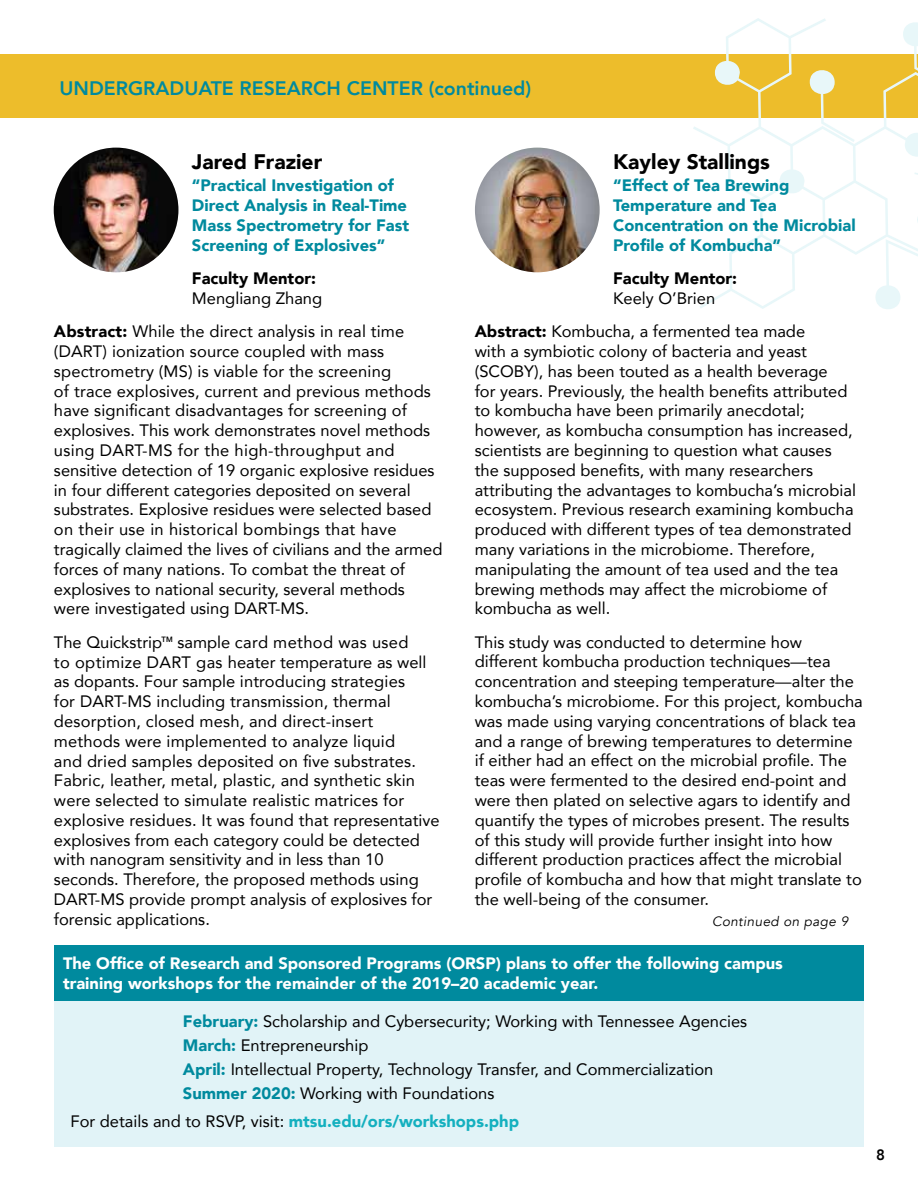
<style>
.page{position:relative;width:918px;height:1188px;background:#fff}
.page>*{position:absolute;margin:0;border:0;box-sizing:border-box;transform-origin:0 0}
.t1{font:900 21px "Avenir";color:#000}
.t2{font:800 19.5px "Avenir";color:#008a9e}
.t3{font:16.5px/19.8px "Avenir";color:#000}
.t4{font:900 16.5px/19.8px "Avenir";color:#008a9e}
.t5{font:900 16.5px/19.8px "Avenir";color:#fff}
.t6{font:900 16.5px "Avenir";color:#000}
.t7{font:800 15px "Avenir";color:#000}
.t8{font:italic 13.5px "Avenir";letter-spacing:.03em;color:#000}
.s1{font-weight:900}
.s2{color:#fff}
.s3{font-weight:900;color:#008a9e}
.s4{font-weight:900;color:#14b0bf}
</style>
<div class="page">
<div style="left:0;top:54px;width:918px;height:64px;background:#edbd2b"></div>
<svg style="left:693px;top:18px;width:210px;height:291px"></svg>
<svg style="left:903px;top:22px;width:15px;height:60px"></svg>
<svg style="left:810px;top:67px;width:45px;height:75px"></svg>
<svg style="left:875px;top:114px;width:43px;height:195px"></svg>
<img style="left:54px;top:148px;width:124px;height:124px;border-radius:62px">
<img style="left:475px;top:148px;width:125px;height:124px;border-radius:62px">
<div style="left:54px;top:945px;width:810px;height:202px;background:#e1f3f7"></div>
<div style="left:54px;top:945px;width:810px;height:56px;background:#008a9e"></div>
<p class="t2" style="left:59px;top:73px;width:473px">UNDERGRADUATE RESEARCH CENTER (continued)</p>
<p class="t1" style="left:192px;top:143px;width:132px">Jared Frazier</p>
<p class="t4" style="left:192px;top:175px;width:219px">“Practical Investigation of<br>Direct Analysis in Real-Time<br>Mass Spectrometry for Fast<br>Screening of Explosives”</p>
<p class="t6" style="left:192px;top:264px;width:126px">Faculty Mentor:</p>
<p class="t3" style="left:54px;top:281px;width:352px;line-height:33.3px;text-indent:138px">Mengliang Zhang<br><span class="s1">Abstract:</span> While the direct analysis in real time</p>
<p class="t3" style="left:54px;top:341px;width:390px">(DART) ionization source coupled with mass spectrometry (MS) is viable for the screening<br>of trace explosives, current and previous methods have significant disadvantages for screening of explosives. This work demonstrates novel methods using DART-MS for the high-throughput and sensitive detection of 19 organic explosive residues in four different categories deposited on several substrates. Explosive residues were selected based on their use in historical bombings that have tragically claimed the lives of civilians and the armed forces of many nations. To combat the threat of explosives to national security, several methods were investigated using DART-MS.</p>
<p class="t3" style="left:54px;top:632px;width:387px">The Quickstrip<sup>TM</sup> sample card method was used<br>to optimize DART gas heater temperature as well as dopants. Four sample introducing strategies<br>for DART-MS including transmission, thermal desorption, closed mesh, and direct-insert methods were implemented to analyze liquid<br>and dried samples deposited on five substrates.<br>Fabric, leather, metal, plastic, and synthetic skin were selected to simulate realistic matrices for explosive residues. It was found that representative explosives from each category could be detected with nanogram sensitivity and in less than 10 seconds. Therefore, the proposed methods using DART-MS provide prompt analysis of explosives for forensic applications.</p>
<p class="t1" style="left:613px;top:143px;width:158px">Kayley Stallings</p>
<p class="t4" style="left:613px;top:175px;width:244px">“Effect of Tea Brewing<br>Temperature and Tea<br>Concentration on the Microbial<br>Profile of Kombucha”</p>
<p class="t6" style="left:613px;top:264px;width:126px">Faculty Mentor:</p>
<p class="t3" style="left:475px;top:281px;width:332px;line-height:33.3px;text-indent:138px">Keely O’Brien<br><span class="s1">Abstract:</span> Kombucha, a fermented tea made</p>
<p class="t3" style="left:475px;top:341px;width:383px">with a symbiotic colony of bacteria and yeast (SCOBY), has been touted as a health beverage<br>for years. Previously, the health benefits attributed to kombucha have been primarily anecdotal; however, as kombucha consumption has increased, scientists are beginning to question what causes the supposed benefits, with many researchers attributing the advantages to kombucha’s microbial ecosystem. Previous research examining kombucha produced with different types of tea demonstrated many variations in the microbiome. Therefore, manipulating the amount of tea used and the tea brewing methods may affect the microbiome of kombucha as well.</p>
<p class="t3" style="left:475px;top:632px;width:390px">This study was conducted to determine how different kombucha production techniques—tea concentration and steeping temperature—alter the kombucha’s microbiome. For this project, kombucha was made using varying concentrations of black tea and a range of brewing temperatures to determine if either had an effect on the microbial profile. The teas were fermented to the desired end-point and were then plated on selective agars to identify and quantify the types of microbes present. The results of this study will provide further insight into how different production practices affect the microbial profile of kombucha and how that might translate to the well-being of the consumer.</p>
<p class="t8" style="left:712px;top:913px;width:153px">Continued on page 9<span class="s2">44</span></p>
<p class="t5" style="left:63px;top:953px;width:721px">The Office of Research and Sponsored Programs (ORSP) plans to offer the following campus training workshops for the remainder of the 2019–20 academic year.</p>
<p class="t3" style="left:183px;top:1008px;width:566px;line-height:24px"><span class="s3">February:</span> Scholarship and Cybersecurity; Working with Tennessee Agencies <span class="s3">March:</span> Entrepreneurship<br><span class="s3">April:</span> Intellectual Property, Technology Transfer, and Commercialization <span class="s3">Summer 2020:</span> Working with Foundations</p>
<p class="t3" style="left:70px;top:1111px;width:450px">For details and to RSVP, visit: <span class="s4">mtsu.edu/ors/workshops.php</span></p>
<p class="t7" style="left:876px;top:1143px;width:10px">8</p>
</div>
